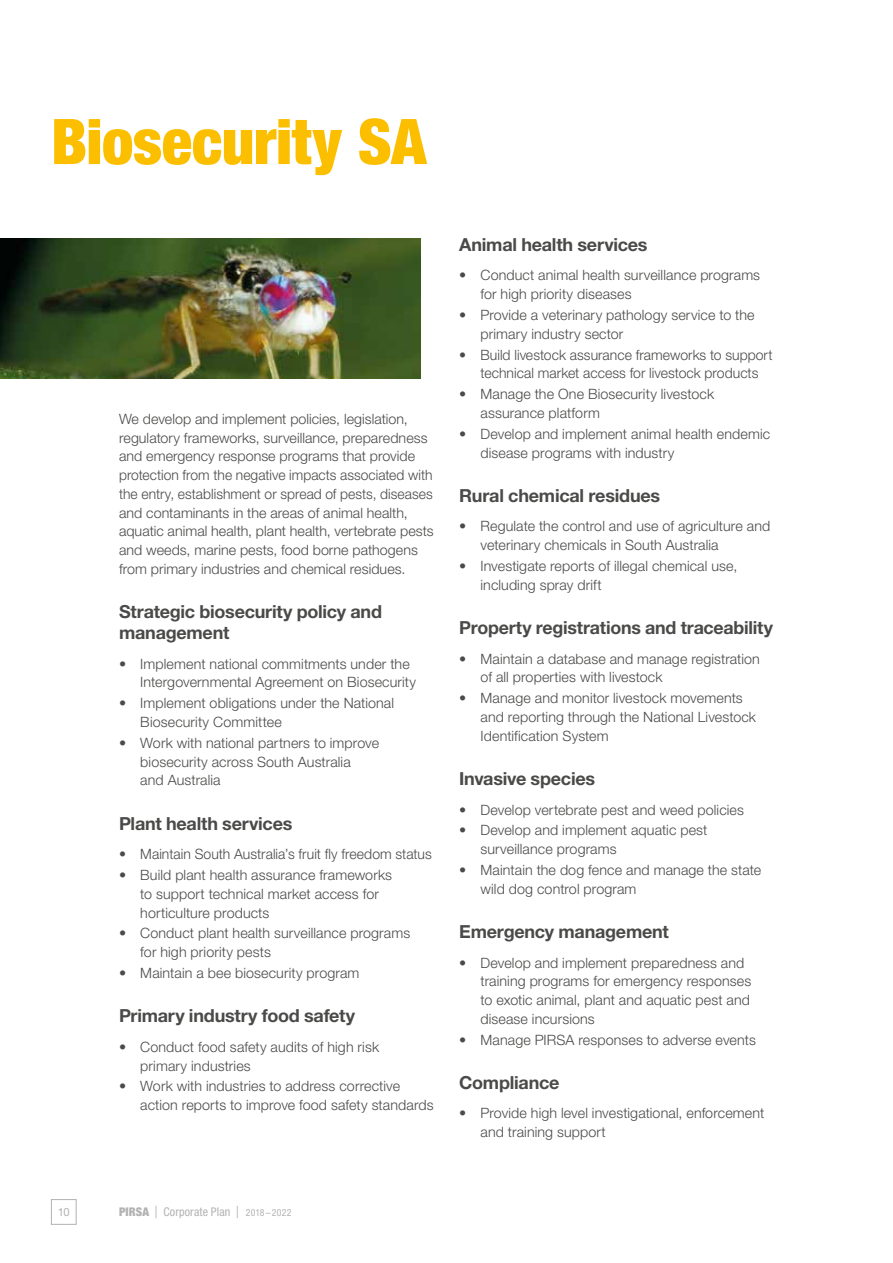
<style>
.page{position:relative;width:893px;height:1263px;background:#fff}
.page>*{position:absolute;margin:0;border:0;box-sizing:border-box;transform-origin:0 0}
.t1{font:900 condensed 63px "Helvetica Neue LT Std";letter-spacing:-.005em;color:#fcbf00}
.t2{font:700 18px/21px "Helvetica Neue LT Std";letter-spacing:-.015em;color:#4a4a49}
.t3{font:300 14.25px/18.8px "Helvetica Neue LT Std";letter-spacing:.01em;color:#4a4a49}
.t4{font:condensed 12px "Helvetica Neue LT Std";letter-spacing:.01em;color:#b3b2b2}
.t5{font:11.25px "Helvetica Neue LT Std";color:#b3b2b2}
.t6{font:condensed 9.75px "Helvetica Neue LT Std";letter-spacing:.03em;color:#b3b2b2}
.s1{font-weight:900}
.s2{font-size:16.8px}
</style>
<div class="page">
<img style="left:0;top:238px;width:421px;height:140px">
<div style="left:51px;top:1199px;width:26px;height:26px;border:1px solid #b3b2b2"></div>
<h1 class="t1" style="left:51px;top:103px;width:377px">Biosecurity SA</h1>
<p class="t3" style="left:119px;top:409px;width:316px">We develop and implement policies, legislation, regulatory frameworks, surveillance, preparedness and emergency response programs that provide protection from the negative impacts associated with the entry, establishment or spread of pests, diseases and contaminants in the areas of animal health, aquatic animal health, plant health, vertebrate pests and weeds, marine pests, food borne pathogens from primary industries and chemical residues.</p>
<p class="t2" style="left:119px;top:601px;width:264px">Strategic biosecurity policy and management</p>
<p class="t3" style="left:140px;top:654px;width:277px;text-indent:-21px">• Implement national commitments under the<br>Intergovernmental Agreement on Biosecurity</p>
<p class="t3" style="left:140px;top:693px;width:255px;text-indent:-21px">• Implement obligations under the National<br>Biosecurity Committee</p>
<p class="t3" style="left:140px;top:733px;width:240px;text-indent:-21px">• Work with national partners to improve biosecurity across South Australia<br>and Australia</p>
<p class="t2" style="left:119px;top:812px;width:175px">Plant health services</p>
<p class="t3" style="left:119px;top:844px;width:314px">• Maintain South Australia’s fruit fly freedom status</p>
<p class="t3" style="left:140px;top:865px;width:253px;text-indent:-21px">• Build plant health assurance frameworks to support technical market access for horticulture products</p>
<p class="t3" style="left:140px;top:924px;width:271px;text-indent:-21px">• Conduct plant health surveillance programs for high priority pests</p>
<p class="t3" style="left:119px;top:963px;width:242px">• Maintain a bee biosecurity program</p>
<p class="t2" style="left:119px;top:1005px;width:238px">Primary industry food safety</p>
<p class="t3" style="left:140px;top:1037px;width:240px;text-indent:-21px">• Conduct food safety audits of high risk primary industries</p>
<p class="t3" style="left:140px;top:1077px;width:295px;text-indent:-21px">• Work with industries to address corrective action reports to improve food safety standards</p>
<p class="t2" style="left:459px;top:234px;width:190px">Animal health services</p>
<p class="t3" style="left:480px;top:266px;width:281px;text-indent:-21px">• Conduct animal health surveillance programs for high priority diseases</p>
<p class="t3" style="left:480px;top:305px;width:276px;text-indent:-21px">• Provide a veterinary pathology service to the primary industry sector</p>
<p class="t3" style="left:459px;top:345px;width:315px;text-align:center">• Build livestock assurance frameworks to support technical market access for livestock products</p>
<p class="t3" style="left:480px;top:384px;width:235px;text-indent:-21px">• Manage the One Biosecurity livestock assurance platform</p>
<p class="t3" style="left:480px;top:424px;width:291px;text-indent:-21px">• Develop and implement animal health endemic disease programs with industry</p>
<p class="t2" style="left:459px;top:485px;width:202px">Rural chemical residues</p>
<p class="t3" style="left:480px;top:517px;width:291px;text-indent:-21px">• Regulate the control and use of agriculture and veterinary chemicals in South Australia</p>
<p class="t3" style="left:480px;top:556px;width:258px;text-indent:-21px">• Investigate reports of illegal chemical use, including spray drift</p>
<p class="t2" style="left:459px;top:617px;width:315px">Property registrations and traceability</p>
<p class="t3" style="left:480px;top:649px;width:281px;text-indent:-21px">• Maintain a database and manage registration of all properties with livestock</p>
<p class="t3" style="left:480px;top:688px;width:277px;text-indent:-21px">• Manage and monitor livestock movements and reporting through the National Livestock<br>Identification System</p>
<p class="t2" style="left:459px;top:768px;width:137px">Invasive species</p>
<p class="t3" style="left:459px;top:800px;width:286px">• Develop vertebrate pest and weed policies</p>
<p class="t3" style="left:480px;top:821px;width:228px;text-indent:-21px">• Develop and implement aquatic pest surveillance programs</p>
<p class="t3" style="left:480px;top:860px;width:282px;text-indent:-21px">• Maintain the dog fence and manage the state wild dog control program</p>
<p class="t2" style="left:459px;top:921px;width:211px">Emergency management</p>
<p class="t3" style="left:480px;top:953px;width:272px;text-indent:-21px">• Develop and implement preparedness and training programs for emergency responses to exotic animal, plant and aquatic pest and disease incursions</p>
<p class="t3" style="left:459px;top:1030px;width:298px">• Manage PIRSA responses to adverse events</p>
<p class="t2" style="left:459px;top:1072px;width:102px">Compliance</p>
<p class="t3" style="left:480px;top:1104px;width:285px;text-indent:-21px">• Provide high level investigational, enforcement and training support</p>
<p class="t4" style="left:119px;top:1205px;width:121px"><span class="s1">PIRSA</span> <span class="s2">|</span> Corporate Plan <span class="s2">|</span></p>
<p class="t5" style="left:58px;top:1205px;width:14px">10</p>
<p class="t6" style="left:246px;top:1207px;width:47px">2018 – 2022</p>
</div>
